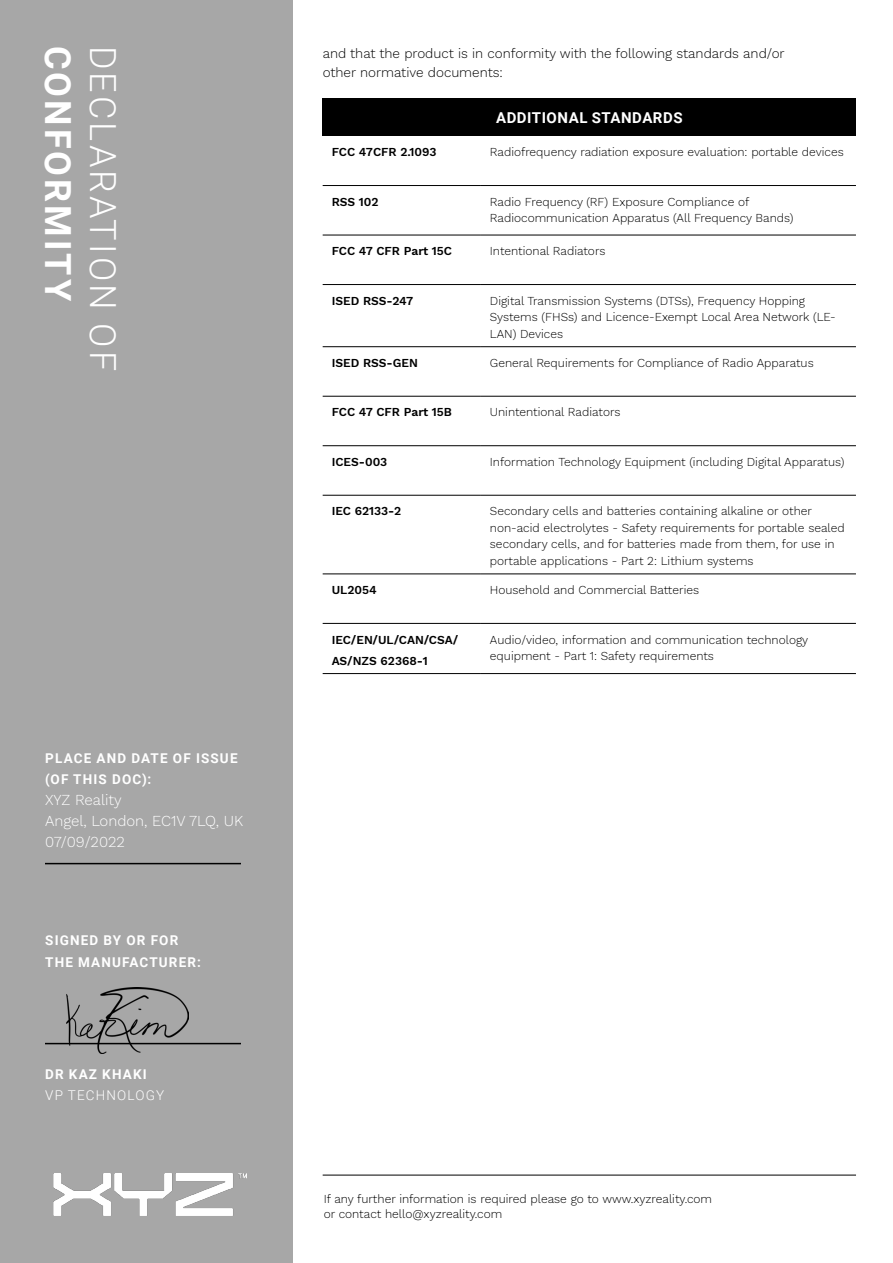
<style>
.page{position:relative;width:893px;height:1263px;background:#fff}
.page>*{position:absolute;margin:0;border:0;box-sizing:border-box;transform-origin:0 0}
.t1{font:300 36px "Roboto";letter-spacing:.085em;color:#fff}
.t2{font:700 36px "Roboto";letter-spacing:.085em;color:#fff}
.t3{font:300 15px/21px "Work Sans";color:#fff}
.t4{font:700 15px "Roboto";letter-spacing:.035em;color:#fff}
.t5{font:300 13.5px "Work Sans";color:#000}
.t6{font:700 13.5px/22.5px "Roboto";letter-spacing:.085em;color:#fff}
.t7{font:300 13.5px "Roboto";letter-spacing:.085em;color:#fff}
.t8{font:300 12px/16.5px "Work Sans";color:#000}
.t9{font:600 12px/21px "Work Sans";color:#000}
</style>
<div class="page">
<div style="left:0;top:0;width:293px;height:1263px;background:#a7a7a7"></div>
<hr style="left:45px;top:863px;width:196px;height:1px;background:#000">
<hr style="left:45px;top:1043px;width:196px;height:1px;background:#000">
<img style="left:67px;top:987px;width:122px;height:67px">
<img style="left:53px;top:1173px;width:194px;height:42px">
<div style="left:323px;top:99px;width:533px;height:37px;background:#000"></div>
<hr style="left:323px;top:185px;width:158px;height:1px;background:#000">
<hr style="left:481px;top:185px;width:375px;height:1px;background:#000">
<hr style="left:323px;top:235px;width:158px;height:1px;background:#000">
<hr style="left:481px;top:235px;width:375px;height:1px;background:#000">
<hr style="left:323px;top:284px;width:158px;height:1px;background:#000">
<hr style="left:481px;top:284px;width:375px;height:1px;background:#000">
<hr style="left:323px;top:346px;width:158px;height:1px;background:#000">
<hr style="left:481px;top:346px;width:375px;height:1px;background:#000">
<hr style="left:323px;top:396px;width:158px;height:1px;background:#000">
<hr style="left:481px;top:396px;width:375px;height:1px;background:#000">
<hr style="left:323px;top:445px;width:158px;height:1px;background:#000">
<hr style="left:481px;top:445px;width:375px;height:1px;background:#000">
<hr style="left:323px;top:495px;width:158px;height:1px;background:#000">
<hr style="left:481px;top:495px;width:375px;height:1px;background:#000">
<hr style="left:323px;top:573px;width:158px;height:1px;background:#000">
<hr style="left:481px;top:573px;width:375px;height:1px;background:#000">
<hr style="left:323px;top:623px;width:158px;height:1px;background:#000">
<hr style="left:481px;top:623px;width:375px;height:1px;background:#000">
<hr style="left:323px;top:673px;width:158px;height:1px;background:#000">
<hr style="left:481px;top:673px;width:375px;height:1px;background:#000">
<hr style="left:323px;top:1175px;width:533px;height:1px;background:#000">
<h1 class="t2" style="left:83px;top:46px;width:257px;rotate:90deg">CONFORMITY</h1>
<h1 class="t1" style="left:128px;top:46px;width:327px;rotate:90deg">DECLARATION OF</h1>
<p class="t6" style="left:45px;top:747px;width:194px;line-height:21px">PLACE AND DATE OF ISSUE (OF THIS DOC):</p>
<p class="t3" style="left:45px;top:789px;width:200px">XYZ Reality<br>Angel, London, EC1V 7LQ, UK<br>07/09/2022</p>
<p class="t6" style="left:45px;top:928px;width:157px">SIGNED BY OR FOR<br>THE MANUFACTURER:</p>
<p class="t6" style="left:45px;top:1062px;width:103px">DR KAZ KHAKI</p>
<p class="t7" style="left:45px;top:1086px;width:120px">VP TECHNOLOGY</p>
<p class="t5" style="left:323px;top:43px;width:464px">and that the product is in conformity with the following standards and/or</p>
<p class="t5" style="left:323px;top:62px;width:182px">other normative documents:</p>
<p class="t4" style="left:496px;top:107px;width:188px">ADDITIONAL STANDARDS</p>
<p class="t9" style="left:332px;top:141px;width:106px">FCC 47CFR 2.1093</p>
<p class="t8" style="left:490px;top:143px;width:355px">Radiofrequency radiation exposure evaluation: portable devices</p>
<p class="t9" style="left:332px;top:191px;width:48px">RSS 102</p>
<p class="t8" style="left:490px;top:193px;width:305px">Radio Frequency (RF) Exposure Compliance of<br>Radiocommunication Apparatus (All Frequency Bands)</p>
<p class="t9" style="left:332px;top:240px;width:122px">FCC 47 CFR Part 15C</p>
<p class="t8" style="left:490px;top:242px;width:117px">Intentional Radiators</p>
<p class="t9" style="left:332px;top:290px;width:83px">ISED RSS-247</p>
<p class="t8" style="left:490px;top:292px;width:347px">Digital Transmission Systems (DTSs), Frequency Hopping<br>Systems (FHSs) and Licence-Exempt Local Area Network (LE-<br>LAN) Devices</p>
<p class="t9" style="left:332px;top:352px;width:88px">ISED RSS-GEN</p>
<p class="t8" style="left:490px;top:354px;width:325px">General Requirements for Compliance of Radio Apparatus</p>
<p class="t9" style="left:332px;top:401px;width:122px">FCC 47 CFR Part 15B</p>
<p class="t8" style="left:490px;top:403px;width:132px">Unintentional Radiators</p>
<p class="t9" style="left:332px;top:451px;width:57px">ICES-003</p>
<p class="t8" style="left:490px;top:453px;width:356px">Information Technology Equipment (including Digital Apparatus)</p>
<p class="t9" style="left:332px;top:500px;width:71px">IEC 62133-2</p>
<p class="t8" style="left:490px;top:502px;width:356px">Secondary cells and batteries containing alkaline or other non-acid electrolytes - Safety requirements for portable sealed secondary cells, and for batteries made from them, for use in portable applications - Part 2: Lithium systems</p>
<p class="t9" style="left:332px;top:579px;width:46px">UL2054</p>
<p class="t8" style="left:490px;top:581px;width:211px">Household and Commercial Batteries</p>
<p class="t9" style="left:332px;top:628px;width:128px">IEC/EN/UL/CAN/CSA/<br>AS/NZS 62368-1</p>
<p class="t8" style="left:490px;top:631px;width:320px">Audio/video, information and communication technology equipment - Part 1: Safety requirements</p>
<p class="t8" style="left:324px;top:1190px;width:390px">If any further information is required please go to www.xyzreality.com</p>
<p class="t8" style="left:324px;top:1205px;width:180px">or contact hello@xyzreality.com</p>
</div>
